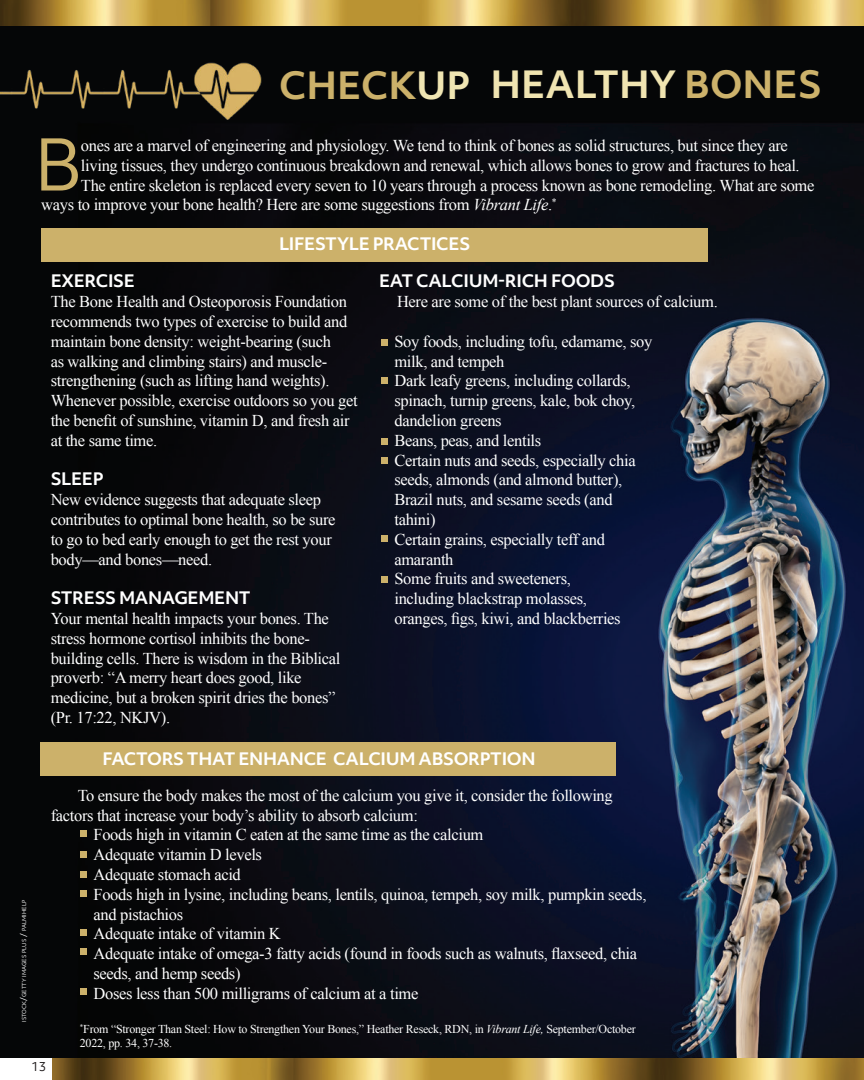
<style>
.page{position:relative;width:864px;height:1080px;background:#fff}
.page>*{position:absolute;margin:0;border:0;box-sizing:border-box;transform-origin:0 0}
.t1{font:68.55px "Objektiv Mk 1";color:#ccb16a}
.t2{font:700 36px "Objektiv Mk 2";color:#f0e4b1}
.t3{font:16.5px/19.8px "Times New Roman";letter-spacing:-.02em;color:#fff}
.t4{font:700 16.5px "Objektiv Mk 1";letter-spacing:-.02em;color:#fff}
.t5{font:12px/14.4px "Times New Roman";letter-spacing:-.02em;color:#fff}
.t6{font:12px "Objektiv Mk 3";color:#231f20}
.t7{font:5.25px "Objektiv Mk 3";color:#fff}
.s1{color:#ccb16a}
.s2{color:#f0e5b2}
.s3{color:#cdb26b}
.s4{font-style:italic}
.s5{font-size:7.5px}
</style>
<div class="page">
<img style="left:53px;top:1058px;width:811px;height:22px">
<img style="left:1px;top:25px;width:863px;height:1033px">
<div style="left:41px;top:228px;width:667px;height:34px;background:#ccb16a"></div>
<img style="left:1px;top:51px;width:264px;height:69px">
<div style="left:381px;top:339px;width:7px;height:7px;background:#ccb16a"></div>
<div style="left:381px;top:377px;width:7px;height:7px;background:#ccb16a"></div>
<div style="left:381px;top:438px;width:7px;height:7px;background:#ccb16a"></div>
<div style="left:381px;top:457px;width:7px;height:7px;background:#ccb16a"></div>
<div style="left:381px;top:535px;width:7px;height:7px;background:#ccb16a"></div>
<div style="left:381px;top:577px;width:7px;height:6px;background:#ccb16a"></div>
<div style="left:41px;top:742px;width:575px;height:33px;background:#ccb16a"></div>
<div style="left:80px;top:830px;width:7px;height:7px;background:#ccb16a"></div>
<div style="left:80px;top:851px;width:7px;height:6px;background:#ccb16a"></div>
<div style="left:80px;top:871px;width:7px;height:7px;background:#ccb16a"></div>
<div style="left:80px;top:890px;width:7px;height:7px;background:#ccb16a"></div>
<div style="left:80px;top:929px;width:7px;height:7px;background:#ccb16a"></div>
<div style="left:80px;top:949px;width:7px;height:6px;background:#ccb16a"></div>
<div style="left:80px;top:988px;width:7px;height:7px;background:#ccb16a"></div>
<img style="left:0;top:0;width:864px;height:25px">
<h2 class="t2" style="left:279px;top:64px;width:544px"><span class="s1">CHECK</span><span class="s2">UP</span> HEALTHY <span class="s3">BONES</span></h2>
<h1 class="t1" style="left:34px;top:135px;width:50px">B</h1>
<p class="t3" style="left:81px;top:137px;width:708px">ones are a marvel of engineering and physiology. We tend to think of bones as solid structures, but since they are</p>
<p class="t3" style="left:81px;top:157px;width:720px">living tissues, they undergo continuous breakdown and renewal, which allows bones to grow and fractures to heal.</p>
<p class="t3" style="left:81px;top:177px;width:735px">The entire skeleton is replaced every seven to 10 years through a process known as bone remodeling. What are some</p>
<p class="t3" style="left:41px;top:196px;width:517px">ways to improve your bone health? Here are some suggestions from <span class="s4">Vibrant Life</span>.<sup>*</sup></p>
<p class="t4" style="left:279px;top:237px;width:193px">LIFESTYLE PRACTICES</p>
<p class="t4" style="left:51px;top:275px;width:86px">EXERCISE</p>
<p class="t3" style="left:51px;top:293px;width:308px">The Bone Health and Osteoporosis Foundation recommends two types of exercise to build and maintain bone density: weight-bearing (such<br>as walking and climbing stairs) and muscle&shy;strengthening (such as lifting hand weights).<br>Whenever possible, exercise outdoors so you get the benefit of sunshine, vitamin D, and fresh air at the same time.</p>
<p class="t4" style="left:51px;top:473px;width:54px">SLEEP</p>
<p class="t3" style="left:51px;top:491px;width:286px">New evidence suggests that adequate sleep contributes to optimal bone health, so be sure to go to bed early enough to get the rest your body—and bones—need.</p>
<p class="t4" style="left:51px;top:591px;width:201px">STRESS MANAGEMENT</p>
<p class="t3" style="left:51px;top:610px;width:291px">Your mental health impacts your bones. The stress hormone cortisol inhibits the bone&shy;building cells. There is wisdom in the Biblical proverb: “A merry heart does good, like medicine, but a broken spirit dries the bones” (Pr. 17:22, NKJV).</p>
<p class="t4" style="left:379px;top:270px;width:237px">EAT CALCIUM-RICH FOODS</p>
<p class="t3" style="left:397px;top:293px;width:322px">Here are some of the best plant sources of calcium.</p>
<p class="t3" style="left:394px;top:333px;width:259px">Soy foods, including tofu, edamame, soy milk, and tempeh<br>Dark leafy greens, including collards, spinach, turnip greens, kale, bok choy, dandelion greens<br>Beans, peas, and lentils<br>Certain nuts and seeds, especially chia seeds, almonds (and almond butter),<br>Brazil nuts, and sesame seeds (and tahini)<br>Certain grains, especially teff and amaranth<br>Some fruits and sweeteners,<br>including blackstrap molasses,<br>oranges, figs, kiwi, and blackberries</p>
<p class="t7" style="left:22px;top:1022px;width:124px;rotate:-90deg">istock<span class="s5">/</span>getty images plus <span class="s5">/</span> palmihelp</p>
<p class="t4" style="left:103px;top:752px;width:435px">FACTORS THAT ENHANCE CALCIUM ABSORPTION</p>
<p class="t3" style="left:78px;top:787px;width:537px">To ensure the body makes the most of the calcium you give it, consider the following</p>
<p class="t3" style="left:51px;top:807px;width:369px">factors that increase your body’s ability to absorb calcium:</p>
<p class="t3" style="left:94px;top:827px;width:391px">Foods high in vitamin C eaten at the same time as the calcium</p>
<p class="t3" style="left:94px;top:846px;width:170px">Adequate vitamin D levels</p>
<p class="t3" style="left:94px;top:866px;width:149px">Adequate stomach acid</p>
<p class="t3" style="left:94px;top:886px;width:554px">Foods high in lysine, including beans, lentils, quinoa, tempeh, soy milk, pumpkin seeds,</p>
<p class="t3" style="left:94px;top:906px;width:91px">and pistachios</p>
<p class="t3" style="left:94px;top:926px;width:189px">Adequate intake of vitamin K</p>
<p class="t3" style="left:94px;top:944px;width:545px">Adequate intake of omega-3 fatty acids (found in foods such as walnuts, flaxseed, chia</p>
<p class="t3" style="left:94px;top:965px;width:149px">seeds, and hemp seeds)</p>
<p class="t3" style="left:94px;top:985px;width:326px">Doses less than 500 milligrams of calcium at a time</p>
<p class="t5" style="left:80px;top:1023px;width:557px"><sup>*</sup>From “Stronger Than Steel: How to Strengthen Your Bones,” Heather Reseck, RDN, in <span class="s4">Vibrant Life,</span> September/October<br>2022, pp. 34, 37-38.</p>
<p class="t6" style="left:32px;top:1059px;width:16px">13</p>
</div>
